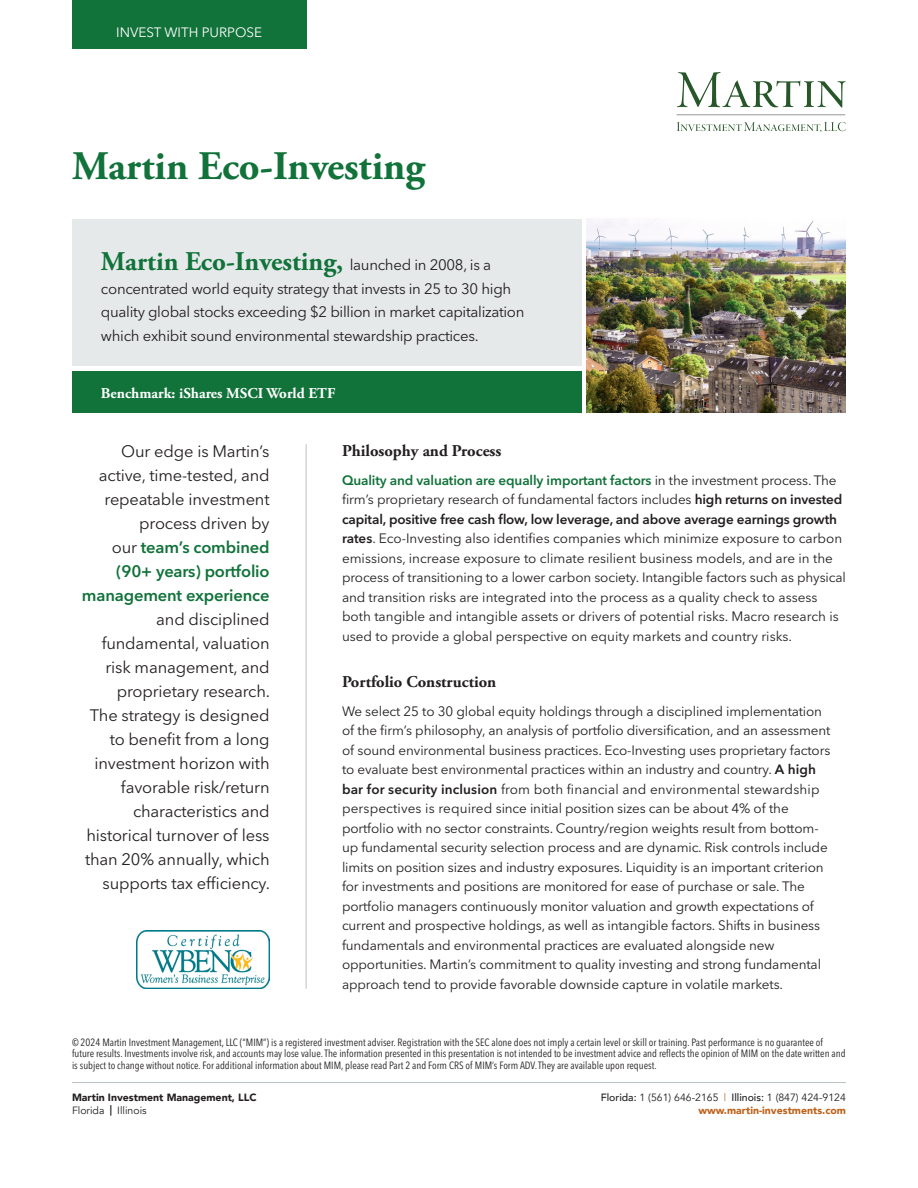
<style>
.page{position:relative;width:918px;height:1188px;background:#fff}
.page>*{position:absolute;margin:0;border:0;box-sizing:border-box;transform-origin:0 0}
.t1{font:700 40.5px "Adobe Garamond Pro";color:#11723a}
.t2{font:700 27px "Adobe Garamond Pro";color:#11723a}
.t3{font:16.5px/24px "Avenir Next LT Pro";letter-spacing:-.01em;color:#231f20;text-align:right}
.t4{font:700 16.5px "Adobe Garamond Pro";color:#231f20}
.t5{font:15px/23.4px "Avenir Next LT Pro";letter-spacing:-.02em;color:#231f20}
.t6{font:700 15px "Adobe Garamond Pro";color:#fff}
.t7{font:13.5px/19.5px "Avenir Next LT Pro";letter-spacing:-.01em;color:#231f20}
.t8{font:13.5px "Avenir Next LT Pro";color:#fff}
.t9{font:condensed 10.5px/11.2px "Avenir Next LT Pro";color:#231f20}
.t10{font:900 10.5px/13.5px "Avenir";color:#231f20}
.t11{font:10.5px "Avenir";color:#231f20}
.URL{font:900 10.5px "Avenir";color:#bd621b}
.s1{font-family:"Avenir Next LT Pro";font-weight:400;font-size:15px;color:#231f20}
.s2{font-weight:600;color:#11723a}
.s3{font-weight:600}
.s4{font-weight:400}
.s5{font-weight:800}
.s6{font-weight:500}
.s7{color:#bd621b}
</style>
<div class="page">
<div style="left:72px;top:219px;width:510px;height:147px;background:#e6e9ea"></div>
<hr style="left:306px;top:444px;width:1px;height:545px;background:#b9c0c3">
<div style="left:72px;top:371px;width:510px;height:42px;background:#11723a"></div>
<hr style="left:72px;top:1082px;width:774px;height:1px;background:#b9c0c3">
<hr style="left:677px;top:114px;width:168px;height:1px;background:#939598">
<svg style="left:677px;top:72px;width:169px;height:36px"></svg>
<svg style="left:677px;top:122px;width:169px;height:10px"></svg>
<img style="left:137px;top:931px;width:133px;height:58px">
<img style="left:587px;top:218px;width:259px;height:195px">
<div style="left:72px;top:0;width:234px;height:49px;background:#11723a"></div>
<p class="t8" style="left:116px;top:24px;width:147px">INVEST WITH PURPOSE</p>
<p class="t1" style="left:72px;top:142px;width:354px">Martin Eco-Investing</p>
<p class="t2" style="left:101px;top:246px;width:392px">Martin Eco-Investing, <span class="s1">launched in 2008, is a</span></p>
<p class="t5" style="left:101px;top:277px;width:425px">concentrated world equity strategy that invests in 25 to 30 high quality global stocks exceeding $2 billion in market capitalization which exhibit sound environmental stewardship practices.</p>
<p class="t6" style="left:101px;top:384px;width:236px">Benchmark: iShares MSCI World ETF</p>
<p class="t3" style="left:82px;top:439px;width:190px">Our edge is Martin’s active, time-tested, and repeatable investment process driven by<br>our <span class="s2">team’s combined (90+ years) portfolio management experience </span>and disciplined fundamental, valuation risk management, and proprietary research.<br>The strategy is designed to benefit from a long investment horizon with favorable risk/return characteristics and historical turnover of less than 20% annually, which supports tax efficiency.</p>
<p class="t4" style="left:342px;top:441px;width:161px">Philosophy and Process</p>
<p class="t7" style="left:342px;top:470px;width:505px"><span class="s2">Quality and valuation are equally important factors</span> in the investment process. The firm’s proprietary research of fundamental factors includes <span class="s3">high returns on invested capital, positive free cash flow, low leverage, and above average earnings growth rates</span>. Eco-Investing also identifies companies which minimize exposure to carbon emissions, increase exposure to climate resilient business models, and are in the process of transitioning to a lower carbon society. Intangible factors such as physical and transition risks are integrated into the process as a quality check to assess both tangible and intangible assets or drivers of potential risks. Macro research is used to provide a global perspective on equity markets and country risks.</p>
<p class="t4" style="left:342px;top:672px;width:156px">Portfolio Construction</p>
<p class="t7" style="left:342px;top:701px;width:490px">We select 25 to 30 global equity holdings through a disciplined implementation of the firm’s philosophy, an analysis of portfolio diversification, and an assessment of sound environmental business practices. Eco-Investing uses proprietary factors to evaluate best environmental practices within an industry and country. <span class="s3">A high bar for security inclusion</span> from both financial and environmental stewardship perspectives is required since initial position sizes can be about 4% of the portfolio with no sector constraints. Country/region weights result from bottom&shy;up fundamental security selection process and are dynamic. Risk controls include limits on position sizes and industry exposures. Liquidity is an important criterion for investments and positions are monitored for ease of purchase or sale. The portfolio managers continuously monitor valuation and growth expectations of current and prospective holdings, as well as intangible factors. Shifts in business fundamentals and environmental practices are evaluated alongside new opportunities. Martin’s commitment to quality investing and strong fundamental approach tend to provide favorable downside capture in volatile markets.</p>
<p class="t9" style="left:72px;top:1037px;width:775px">© 2024 Martin Investment Management, LLC (“MIM”) is a registered investment adviser. Registration with the SEC alone does not imply a certain level or skill or training. Past performance is no guarantee of future results. Investments involve risk, and accounts may lose value. The information presented in this presentation is not intended to be investment advice and reflects the opinion of MIM on the date written and is subject to change without notice. For additional information about MIM, please read Part 2 and Form CRS of MIM’s Form ADV. They are available upon request.</p>
<p class="t10" style="left:72px;top:1090px;width:186px">Martin Investment Management, LLC<br><span class="s4">Florida</span> <span class="s5">|</span> <span class="s4">Illinois</span></p>
<p class="t11" style="left:601px;top:1091px;width:247px"><span class="s6">Florida:</span> 1 (561) 646-2165 <span class="s7">|</span> <span class="s6">Illinois:</span> 1 (847) 424-9124</p>
<p class="URL" style="left:698px;top:1101px;width:149px">www.martin-investments.com</p>
</div>
